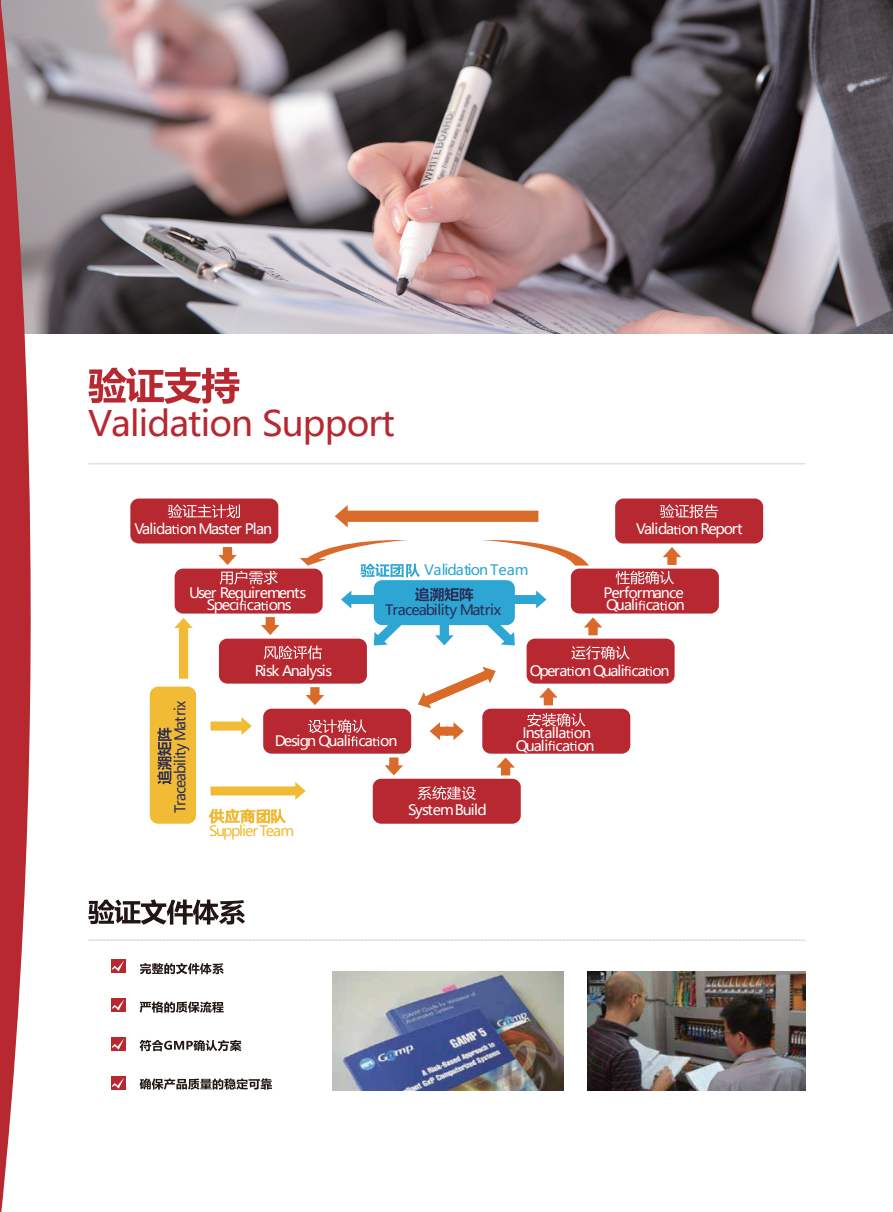
<style>
.page{position:relative;width:893px;height:1212px;background:#fff}
.page>*{position:absolute;margin:0;border:0;box-sizing:border-box;transform-origin:0 0}
.t1{font:34.65px "Microsoft Ya Hei";letter-spacing:-.025em;color:#b72830}
.t2{font:14.7px "Microsoft Ya Hei";letter-spacing:-.045em;color:#2c2d57}
.t3{font:14.25px/12.6px "Microsoft Ya Hei";letter-spacing:-.07em;color:#fff;text-align:center}
.t4{font:14.25px "Microsoft Ya Hei";letter-spacing:-.045em;color:#2c2d57}
.t5{font:14.25px "Microsoft Ya Hei";letter-spacing:-.09em;color:#fff}
.t6{font:14.25px "Microsoft Ya Hei";letter-spacing:-.06em;color:#2da6d4}
.t7{font:14.25px "Microsoft Ya Hei";letter-spacing:-.085em;color:#f1bb35}
</style>
<div class="page">
<svg style="left:140px;top:963px;width:84px;height:11px"></svg>
<svg style="left:140px;top:1001px;width:84px;height:12px"></svg>
<svg style="left:140px;top:1040px;width:101px;height:11px"></svg>
<svg style="left:140px;top:1078px;width:132px;height:12px"></svg>
<img style="left:332px;top:972px;width:231px;height:119px">
<img style="left:588px;top:972px;width:217px;height:119px">
<div style="left:130px;top:498px;width:148px;height:45px;background:#b72830;border-radius:8px"></div>
<div style="left:615px;top:498px;width:148px;height:45px;background:#b72830;border-radius:8px"></div>
<div style="left:175px;top:569px;width:148px;height:44px;background:#b72830;border-radius:8px"></div>
<div style="left:571px;top:569px;width:148px;height:44px;background:#b72830;border-radius:8px"></div>
<div style="left:219px;top:639px;width:148px;height:45px;background:#b72830;border-radius:8px"></div>
<div style="left:527px;top:639px;width:148px;height:45px;background:#b72830;border-radius:8px"></div>
<div style="left:263px;top:709px;width:148px;height:45px;background:#b72830;border-radius:8px"></div>
<div style="left:373px;top:779px;width:148px;height:45px;background:#b72830;border-radius:8px"></div>
<div style="left:482px;top:709px;width:148px;height:45px;background:#b72830;border-radius:8px"></div>
<svg style="left:220px;top:571px;width:58px;height:14px"></svg>
<svg style="left:239px;top:601px;width:7px;height:9px"></svg>
<svg style="left:261px;top:601px;width:7px;height:9px"></svg>
<svg style="left:660px;top:504px;width:58px;height:14px"></svg>
<svg style="left:673px;top:525px;width:7px;height:9px"></svg>
<svg style="left:308px;top:719px;width:58px;height:27px"></svg>
<svg style="left:372px;top:737px;width:7px;height:9px"></svg>
<svg style="left:417px;top:786px;width:59px;height:14px"></svg>
<svg style="left:264px;top:645px;width:58px;height:14px"></svg>
<svg style="left:527px;top:713px;width:58px;height:38px"></svg>
<svg style="left:571px;top:646px;width:59px;height:14px"></svg>
<svg style="left:567px;top:667px;width:7px;height:9px"></svg>
<svg style="left:624px;top:666px;width:7px;height:10px"></svg>
<svg style="left:645px;top:667px;width:7px;height:9px"></svg>
<svg style="left:616px;top:571px;width:58px;height:14px"></svg>
<svg style="left:638px;top:601px;width:7px;height:9px"></svg>
<svg style="left:660px;top:601px;width:7px;height:9px"></svg>
<svg style="left:209px;top:808px;width:77px;height:16px"></svg>
<svg style="left:335px;top:505px;width:203px;height:22px"></svg>
<svg style="left:218px;top:547px;width:19px;height:18px"></svg>
<svg style="left:174px;top:618px;width:19px;height:61px"></svg>
<svg style="left:210px;top:717px;width:42px;height:18px"></svg>
<svg style="left:210px;top:782px;width:96px;height:18px"></svg>
<svg style="left:261px;top:617px;width:18px;height:18px"></svg>
<svg style="left:306px;top:687px;width:18px;height:18px"></svg>
<svg style="left:385px;top:757px;width:18px;height:18px"></svg>
<svg style="left:430px;top:722px;width:34px;height:18px"></svg>
<svg style="left:418px;top:667px;width:78px;height:41px"></svg>
<svg style="left:496px;top:757px;width:19px;height:18px"></svg>
<svg style="left:539px;top:687px;width:19px;height:18px"></svg>
<svg style="left:584px;top:617px;width:18px;height:18px"></svg>
<svg style="left:663px;top:547px;width:18px;height:18px"></svg>
<svg style="left:168px;top:504px;width:72px;height:14px"></svg>
<svg style="left:172px;top:525px;width:7px;height:9px"></svg>
<div style="left:374px;top:580px;width:141px;height:45px;background:#2da6d4;border-radius:8px"></div>
<svg style="left:341px;top:587px;width:205px;height:58px"></svg>
<div style="left:150px;top:686px;width:46px;height:138px;background:#f1bb35;border-radius:8px"></div>
<svg style="left:157px;top:728px;width:15px;height:56px"></svg>
<svg style="left:300px;top:540px;width:120px;height:37px"></svg>
<svg style="left:483px;top:540px;width:106px;height:26px"></svg>
<svg style="left:88px;top:899px;width:157px;height:26px"></svg>
<svg style="left:88px;top:367px;width:151px;height:37px"></svg>
<svg style="left:88px;top:939px;width:718px;height:1px"></svg>
<svg style="left:88px;top:463px;width:718px;height:1px"></svg>
<div style="left:111px;top:959px;width:14px;height:14px;background:#b72830"></div>
<svg style="left:112px;top:960px;width:12px;height:11px"></svg>
<div style="left:111px;top:998px;width:14px;height:14px;background:#b72830"></div>
<svg style="left:112px;top:999px;width:12px;height:11px"></svg>
<div style="left:111px;top:1037px;width:14px;height:14px;background:#b72830"></div>
<svg style="left:112px;top:1039px;width:12px;height:10px"></svg>
<div style="left:111px;top:1076px;width:14px;height:14px;background:#b72830"></div>
<svg style="left:112px;top:1078px;width:12px;height:11px"></svg>
<img style="left:69px;top:0;width:824px;height:333px">
<svg style="left:1px;top:0;width:68px;height:1212px"></svg>
<hr style="left:0;top:0;width:1px;height:1212px;background:#b72830">
<h1 class="t1" style="left:88px;top:400px;width:308px">Validation Support</h1>
<p class="t3" style="left:134px;top:522px;width:139px">Valida on Master Plan</p>
<p class="t3" style="left:189px;top:586px;width:119px">User Requirements<br>Speci ca ons</p>
<p class="t6" style="left:424px;top:561px;width:106px">Validation Team</p>
<p class="t4" style="left:385px;top:600px;width:117px">Traceability Matrix</p>
<p class="t3" style="left:636px;top:522px;width:108px">Valida on Report</p>
<p class="t3" style="left:603px;top:586px;width:83px;text-align:left">Performance<br>Quali ca on</p>
<p class="t2" style="left:170px;top:813px;width:114px;rotate:-90deg">Traceability Matrix</p>
<p class="t3" style="left:255px;top:664px;width:79px">Risk Analysis</p>
<p class="t3" style="left:275px;top:734px;width:124px">Design Quali ca on</p>
<p class="t7" style="left:209px;top:821px;width:86px">Supplier Team</p>
<p class="t3" style="left:408px;top:803px;width:80px">SystemBuild</p>
<p class="t5" style="left:530px;top:661px;width:141px">Opera on Quali ca on</p>
<p class="t3" style="left:516px;top:726px;width:80px">Installa on<br>Quali ca on</p>
</div>
